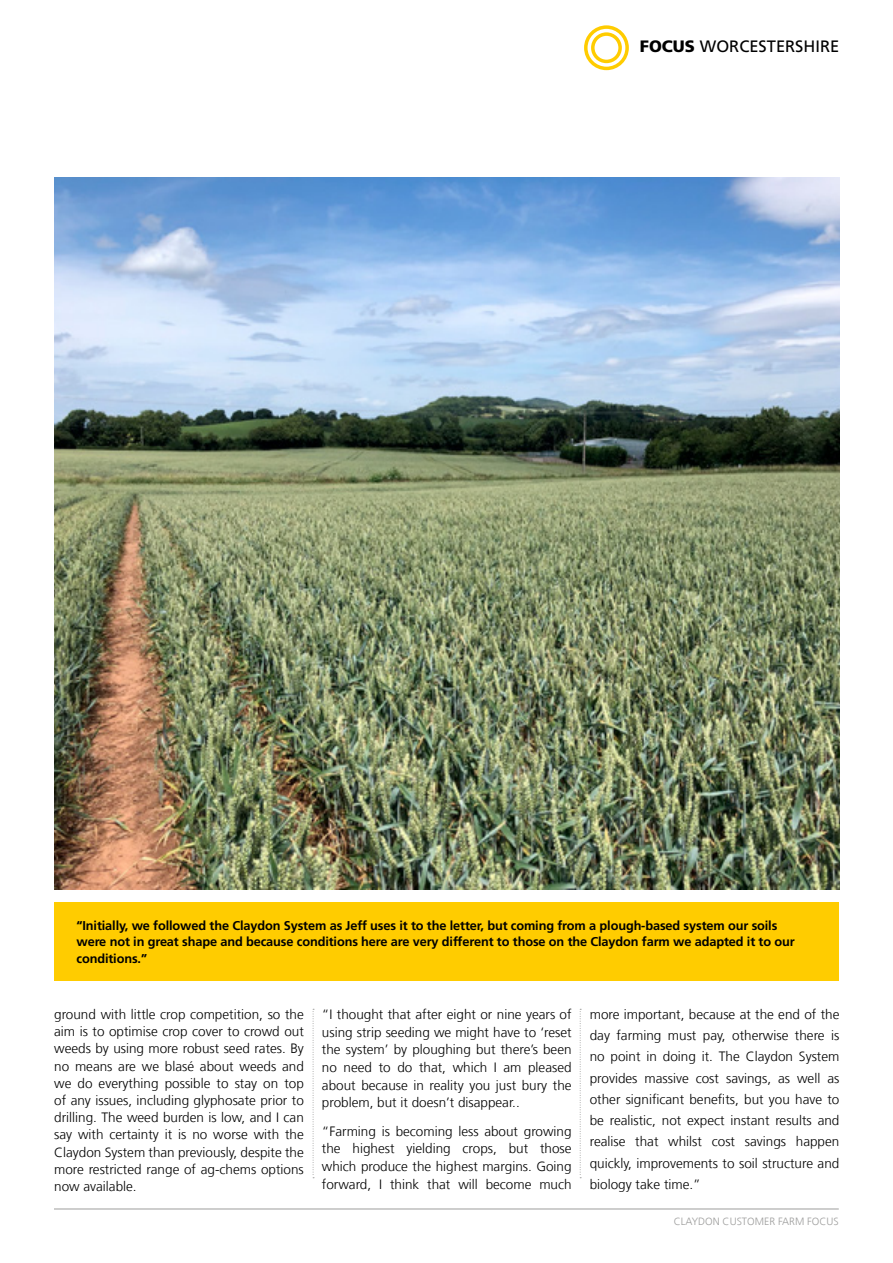
<style>
.page{position:relative;width:893px;height:1263px;background:#fff}
.page>*{position:absolute;margin:0;border:0;box-sizing:border-box;transform-origin:0 0}
.t1{font:16.5px "Frutiger LT Com";color:#000}
.t2{font:300 13.5px/17.2px "Frutiger LT Com";color:#000;text-align:justify}
.t3{font:700 12.75px/16.5px "Frutiger LT Com";letter-spacing:-.01em;color:#000}
.t4{font:300 10.5px "Frutiger LT Com";color:#9d9d9c}
.s1{font-weight:900}
</style>
<div class="page">
<hr style="left:54px;top:1208px;width:785px;height:1px;background:#9d9d9c">
<div style="left:584px;top:25px;width:45px;height:45px;border:3px solid #fc0;border-radius:50%"></div>
<div style="left:591px;top:32px;width:31px;height:31px;border:3px solid #fc0;border-radius:50%"></div>
<svg style="left:313px;top:1009px;width:1px;height:169px"></svg>
<svg style="left:580px;top:1009px;width:1px;height:169px"></svg>
<img style="left:54px;top:177px;width:785px;height:713px">
<div style="left:54px;top:902px;width:785px;height:79px;background:#fc0"></div>
<p class="t1" style="left:640px;top:36px;width:201px"><span class="s1">FOCUS</span> WORCESTERSHIRE</p>
<p class="t3" style="left:77px;top:917px;width:720px">“Initially, we followed the Claydon System as Jeff uses it to the letter, but coming from a plough-based system our soils were not in great shape and because conditions here are very different to those on the Claydon farm we adapted it to our conditions.”</p>
<p class="t2" style="left:54px;top:1006px;width:251px">ground with little crop competition, so the aim is to optimise crop cover to crowd out weeds by using more robust seed rates. By no means are we blasé about weeds and we do everything possible to stay on top of any issues, including glyphosate prior to drilling. The weed burden is low, and I can say with certainty it is no worse with the Claydon System than previously, despite the more restricted range of ag-chems options now available.</p>
<p class="t2" style="left:322px;top:1005px;width:251px;line-height:17.7px">“I thought that after eight or nine years of using strip seeding we might have to ‘reset the system’ by ploughing but there’s been no need to do that, which I am pleased about because in reality you just bury the problem, but it doesn’t disappear..</p>
<p class="t2" style="left:322px;top:1122px;width:251px;line-height:17.7px">“Farming is becoming less about growing the highest yielding crops, but those which produce the highest margins. Going forward, I think that will become much</p>
<p class="t2" style="left:590px;top:1004px;width:251px;line-height:21.3px">more important, because at the end of the day farming must pay, otherwise there is no point in doing it. The Claydon System provides massive cost savings, as well as other significant benefits, but you have to be realistic, not expect instant results and realise that whilst cost savings happen quickly, improvements to soil structure and biology take time.”</p>
<p class="t4" style="left:674px;top:1215px;width:166px">CLAYDON CUSTOMER FARM FOCUS</p>
</div>
